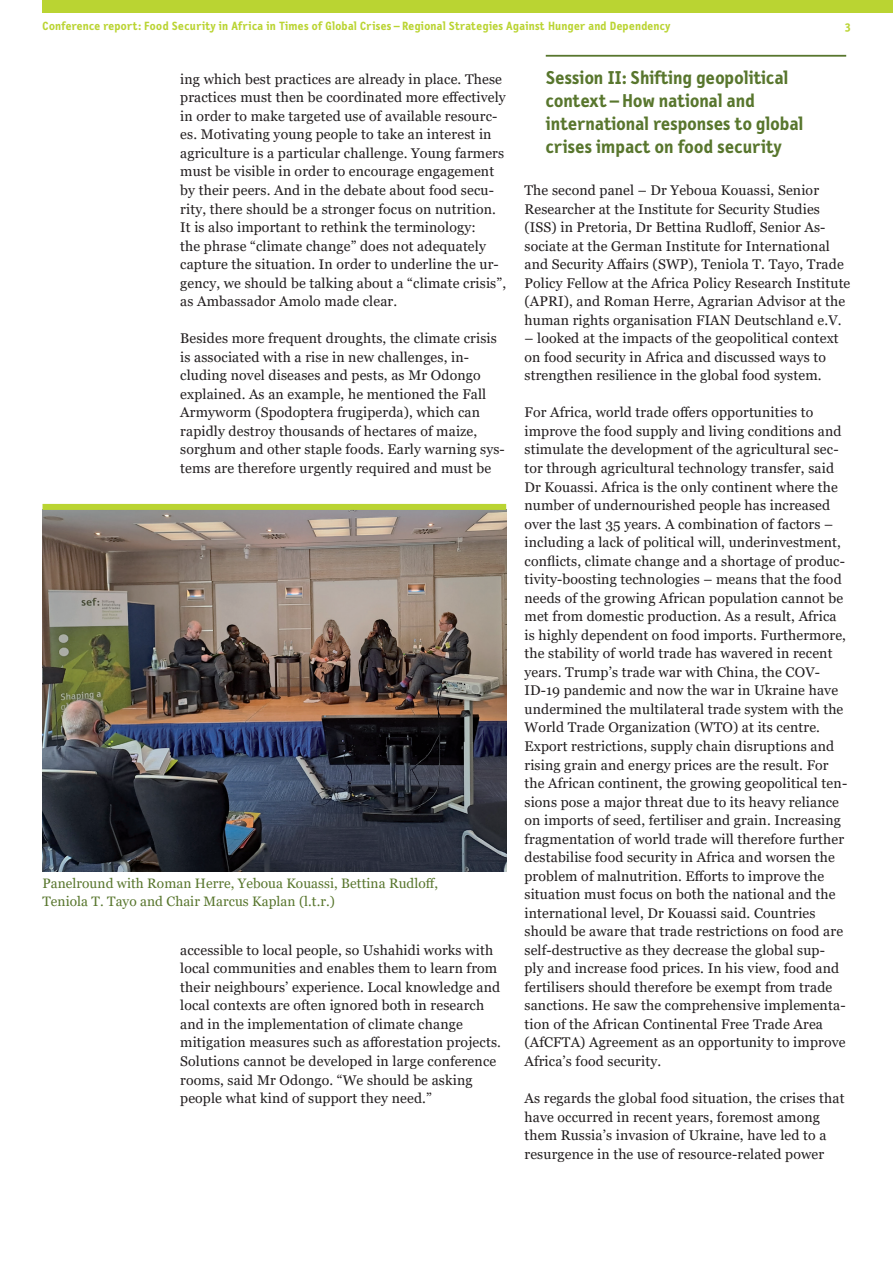
<style>
.page{position:relative;width:893px;height:1263px;background:#fff}
.page>*{position:absolute;margin:0;border:0;box-sizing:border-box;transform-origin:0 0}
.t1{font:700 18.75px/23px "Letter Gothic Text OT";letter-spacing:.005em;color:#58762d}
.t2{font:14.1px/18.6px "Georgia";letter-spacing:.01em;color:#231f20}
.t3{font:13.65px/18.1px "Georgia";letter-spacing:.005em;color:#58762d}
.t4{font:700 12px "Letter Gothic Text OT";letter-spacing:.02em;color:#bad432}
</style>
<div class="page">
<div style="left:43px;top:0;width:850px;height:13px;background:#bad432"></div>
<hr style="left:546px;top:55px;width:300px;height:2px;background:#58762d">
<img style="left:43px;top:510px;width:463px;height:361px">
<div style="left:43px;top:504px;width:463px;height:6px;background:#bad432"></div>
<p class="t4" style="left:43px;top:18px;width:630px">Conference report: Food Security in Africa in Times of Global Crises – Regional Strategies Against Hunger and Dependency</p>
<p class="t4" style="left:845px;top:18px;width:7px">3</p>
<p class="t2" style="left:180px;top:70px;width:327px">ing which best practices are already in place. These practices must then be coordinated more effectively in order to make targeted use of available resourc&shy;es. Motivating young people to take an interest in agriculture is a particular challenge. Young farmers must be visible in order to encourage engagement by their peers. And in the debate about food secu&shy;rity, there should be a stronger focus on nutrition.<br>It is also important to rethink the terminology:<br>the phrase “climate change” does not adequately capture the situation. In order to underline the ur&shy;gency, we should be talking about a “climate crisis”, as Ambassador Amolo made clear.</p>
<p class="t2" style="left:180px;top:329px;width:326px">Besides more frequent droughts, the climate crisis is associated with a rise in new challenges, in&shy;cluding novel diseases and pests, as Mr Odongo explained. As an example, he mentioned the Fall Armyworm (Spodoptera frugiperda), which can rapidly destroy thousands of hectares of maize, sorghum and other staple foods. Early warning sys&shy;tems are therefore urgently required and must be</p>
<p class="t3" style="left:42px;top:874px;width:397px">Panelround with Roman Herre, Yeboua Kouassi, Bettina Rudloff,<br>Teniola T. Tayo and Chair Marcus Kaplan (l.t.r.)</p>
<p class="t2" style="left:180px;top:941px;width:322px">accessible to local people, so Ushahidi works with local communities and enables them to learn from their neighbours’ experience. Local knowledge and local contexts are often ignored both in research and in the implementation of climate change mitigation measures such as afforestation projects.<br>Solutions cannot be developed in large conference rooms, said Mr Odongo. “We should be asking people what kind of support they need.”</p>
<h1 class="t1" style="left:546px;top:66px;width:259px">Session II: Shifting geopolitical context – How national and international responses to global crises impact on food security</h1>
<p class="t2" style="left:524px;top:181px;width:327px">The second panel – Dr Yeboua Kouassi, Senior Researcher at the Institute for Security Studies (ISS) in Pretoria, Dr Bettina Rudloff, Senior As&shy;sociate at the German Institute for International and Security Affairs (SWP), Teniola T. Tayo, Trade Policy Fellow at the Africa Policy Research Institute (APRI), and Roman Herre, Agrarian Advisor at the human rights organisation FIAN Deutschland e.V.</p>
<p class="t2" style="left:524px;top:329px;width:316px">– looked at the impacts of the geopolitical context on food security in Africa and discussed ways to strengthen resilience in the global food system.</p>
<p class="t2" style="left:524px;top:403px;width:324px">For Africa, world trade offers opportunities to improve the food supply and living conditions and stimulate the development of the agricultural sec&shy;tor through agricultural technology transfer, said Dr Kouassi. Africa is the only continent where the number of undernourished people has increased over the last 35 years. A combination of factors – including a lack of political will, underinvestment, conflicts, climate change and a shortage of produc&shy;tivity-boosting technologies – means that the food needs of the growing African population cannot be met from domestic production. As a result, Africa is highly dependent on food imports. Furthermore, the stability of world trade has wavered in recent years. Trump’s trade war with China, the COV-ID-19 pandemic and now the war in Ukraine have undermined the multilateral trade system with the World Trade Organization (WTO) at its centre.<br>Export restrictions, supply chain disruptions and rising grain and energy prices are the result. For the African continent, the growing geopolitical ten&shy;sions pose a major threat due to its heavy reliance on imports of seed, fertiliser and grain. Increasing fragmentation of world trade will therefore further destabilise food security in Africa and worsen the problem of malnutrition. Efforts to improve the situation must focus on both the national and the international level, Dr Kouassi said. Countries should be aware that trade restrictions on food are self-destructive as they decrease the global sup&shy;ply and increase food prices. In his view, food and fertilisers should therefore be exempt from trade sanctions. He saw the comprehensive implementa&shy;tion of the African Continental Free Trade Area (AfCFTA) Agreement as an opportunity to improve Africa’s food security.</p>
<p class="t2" style="left:524px;top:1089px;width:322px">As regards the global food situation, the crises that have occurred in recent years, foremost among them Russia’s invasion of Ukraine, have led to a resurgence in the use of resource-related power</p>
</div>
